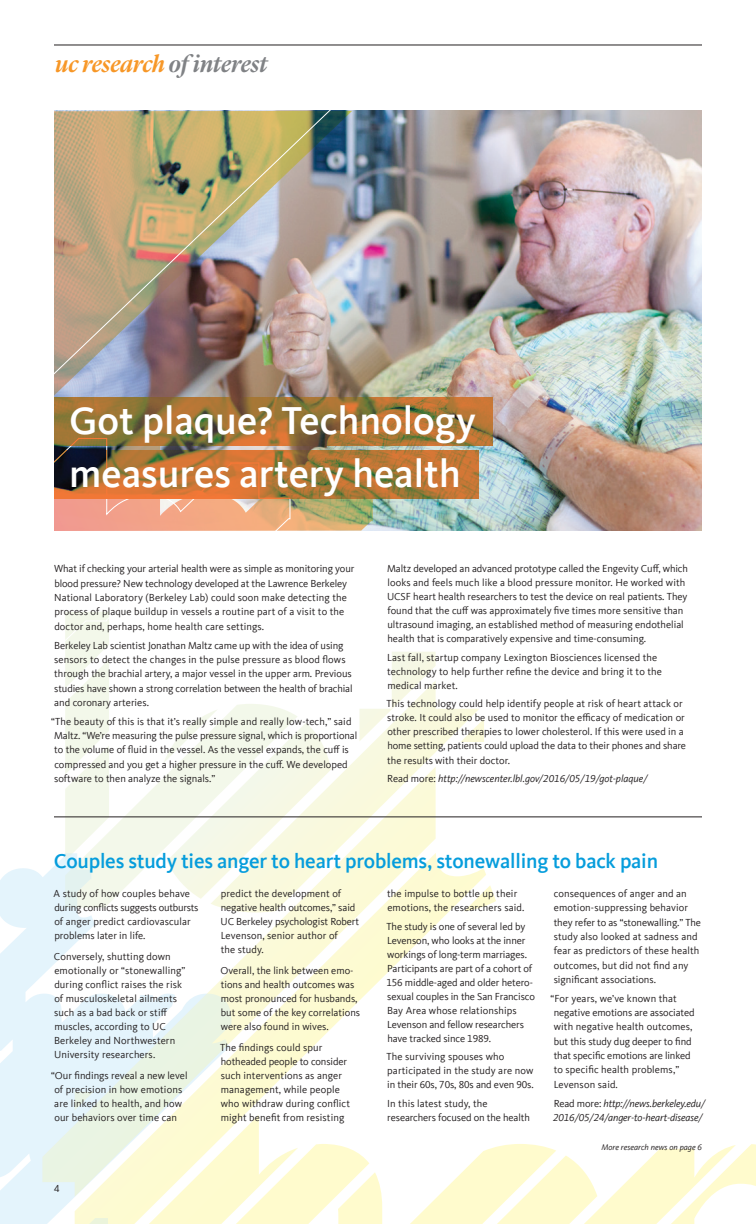
<style>
.page{position:relative;width:756px;height:1224px;background:#fff}
.page>*{position:absolute;margin:0;border:0;box-sizing:border-box;transform-origin:0 0}
.t1{font:500 40px/53px "Kievit Offc Pro";color:#fff}
.t2{font:italic 500 24px "Lyon Display";letter-spacing:-.005em;color:#f79727}
.t3{font:500 21px "Kievit Offc Pro";letter-spacing:-.01em;color:#069ddc}
.t4{font:10.5px/14px "Kievit Offc Pro";color:#231f20}
.t5{font:italic 10.5px/14.3px "Kievit Offc Pro";letter-spacing:-.01em;color:#231f20}
.t6{font:italic 8.5px "Kievit Offc Pro";color:#231f20}
.s1{color:#808285}
.s2{font-style:normal}
</style>
<div class="page">
<svg style="left:349px;top:709px;width:130px;height:108px"></svg>
<svg style="left:736px;top:1152px;width:20px;height:34px"></svg>
<svg style="left:65px;top:682px;width:44px;height:22px"></svg>
<svg style="left:65px;top:704px;width:216px;height:63px"></svg>
<svg style="left:163px;top:709px;width:168px;height:58px"></svg>
<svg style="left:359px;top:652px;width:77px;height:89px"></svg>
<svg style="left:461px;top:719px;width:23px;height:23px"></svg>
<svg style="left:436px;top:857px;width:50px;height:67px"></svg>
<svg style="left:464px;top:885px;width:32px;height:26px"></svg>
<svg style="left:54px;top:767px;width:382px;height:325px"></svg>
<svg style="left:232px;top:1092px;width:35px;height:52px"></svg>
<svg style="left:232px;top:1145px;width:504px;height:79px"></svg>
<svg style="left:0;top:842px;width:232px;height:382px"></svg>
<img style="left:378px;top:111px;width:324px;height:420px">
<img style="left:54px;top:44px;width:324px;height:638px">
<hr style="left:54px;top:45px;width:648px;height:1px;background:#231f20">
<hr style="left:54px;top:817px;width:648px;height:1px;background:#231f20">
<svg style="left:54px;top:398px;width:438px;height:48px;background:#9c7235"></svg>
<svg style="left:54px;top:451px;width:424px;height:48px;background:#ad6e34"></svg>
<h2 class="t2" style="left:55px;top:46px;width:214px">uc research <span class="s1">of interest</span></h2>
<h1 class="t1" style="left:69px;top:394px;width:408px">Got plaque? Technology measures artery health</h1>
<p class="t4" style="left:54px;top:562px;width:302px;line-height:14.3px">What if checking your arterial health were as simple as monitoring your blood pressure? New technology developed at the Lawrence Berkeley National Laboratory (Berkeley Lab) could soon make detecting the process of plaque buildup in vessels a routine part of a visit to the doctor and, perhaps, home health care settings.</p>
<p class="t4" style="left:54px;top:638px;width:300px;line-height:14.3px">Berkeley Lab scientist Jonathan Maltz came up with the idea of using sensors to detect the changes in the pulse pressure as blood flows through the brachial artery, a major vessel in the upper arm. Previous studies have shown a strong correlation between the health of brachial and coronary arteries.</p>
<p class="t4" style="left:51px;top:714px;width:308px;line-height:14.3px">“The beauty of this is that it’s really simple and really low-tech,” said Maltz. “We’re measuring the pulse pressure signal, which is proportional to the volume of fluid in the vessel. As the vessel expands, the cuff is compressed and you get a higher pressure in the cuff. We developed software to then analyze the signals.”</p>
<p class="t4" style="left:387px;top:562px;width:302px">Maltz developed an advanced prototype called the Engevity Cuff, which looks and feels much like a blood pressure monitor. He worked with UCSF heart health researchers to test the device on real patients. They found that the cuff was approximately five times more sensitive than ultrasound imaging, an established method of measuring endothelial health that is comparatively expensive and time-consuming.</p>
<p class="t4" style="left:387px;top:650px;width:276px">Last fall, startup company Lexington Biosciences licensed the technology to help further refine the device and bring it to the medical market.</p>
<p class="t4" style="left:387px;top:697px;width:301px">This technology could help identify people at risk of heart attack or stroke. It could also be used to monitor the efficacy of medication or other prescribed therapies to lower cholesterol. If this were used in a home setting, patients could upload the data to their phones and share the results with their doctor.</p>
<p class="t5" style="left:387px;top:771px;width:262px"><span class="s2">Read more:</span> http://newscenter.lbl.gov/2016/05/19/got-plaque/</p>
<h3 class="t3" style="left:54px;top:849px;width:606px">Couples study ties anger to heart problems, stonewalling to back pain</h3>
<p class="t4" style="left:54px;top:887px;width:147px">A study of how couples behave during conflicts suggests outbursts of anger predict cardiovascular problems later in life.</p>
<p class="t4" style="left:54px;top:950px;width:133px">Conversely, shutting down emotionally or “stonewalling” during conflict raises the risk of musculoskeletal ailments such as a bad back or stiff muscles, according to UC<br>Berkeley and Northwestern<br>University researchers.</p>
<p class="t4" style="left:54px;top:1068px;width:135px;text-indent:-3px">“Our findings reveal a new level of precision in how emotions are linked to health, and how our behaviors over time can</p>
<p class="t4" style="left:221px;top:887px;width:140px">predict the development of negative health outcomes,” said<br>UC Berkeley psychologist Robert<br>Levenson, senior author of<br>the study.</p>
<p class="t4" style="left:220px;top:963px;width:141px">Overall, the link between emo&shy;tions and health outcomes was most pronounced for husbands, but some of the key correlations were also found in wives.</p>
<p class="t4" style="left:220px;top:1040px;width:132px">The findings could spur hotheaded people to consider such interventions as anger management, while people who withdraw during conflict might benefit from resisting</p>
<p class="t4" style="left:54px;top:1182px;width:7px">4</p>
<p class="t4" style="left:387px;top:887px;width:139px">the impulse to bottle up their emotions, the researchers said.</p>
<p class="t4" style="left:386px;top:919px;width:150px">The study is one of several led by<br>Levenson, who looks at the inner workings of long-term marriages.<br>Participants are part of a cohort of<br>156 middle-aged and older hetero&shy;sexual couples in the San Francisco<br>Bay Area whose relationships<br>Levenson and fellow researchers have tracked since 1989.</p>
<p class="t4" style="left:387px;top:1050px;width:149px">The surviving spouses who participated in the study are now in their 60s, 70s, 80s and even 90s.</p>
<p class="t4" style="left:387px;top:1096px;width:144px">In this latest study, the researchers focused on the health</p>
<p class="t4" style="left:554px;top:886px;width:149px;line-height:14.3px">consequences of anger and an emotion-suppressing behavior they refer to as “stonewalling.” The study also looked at sadness and fear as predictors of these health outcomes, but did not find any significant associations.</p>
<p class="t4" style="left:551px;top:991px;width:146px;line-height:14.3px">“For years, we’ve known that negative emotions are associated with negative health outcomes, but this study dug deeper to find that specific emotions are linked to specific health problems,”<br>Levenson said.</p>
<p class="t5" style="left:553px;top:1096px;width:154px"><span class="s2">Read more:</span> http://news.berkeley.edu/<br>2016/05/24/anger-to-heart-disease/</p>
<p class="t6" style="left:601px;top:1142px;width:102px">More research news on page 6</p>
</div>
